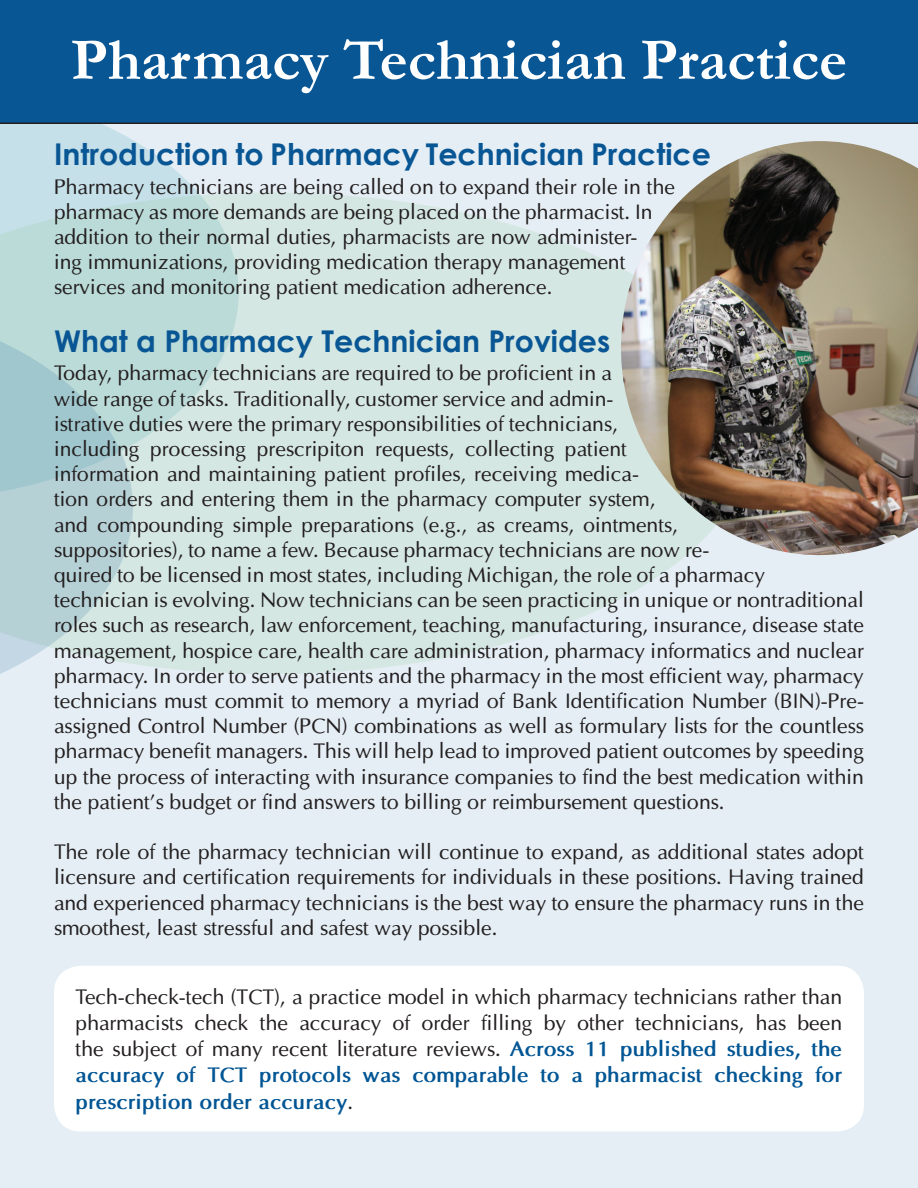
<style>
.page{position:relative;width:918px;height:1188px;background:#e4eef4}
.page>*{position:absolute;margin:0;border:0;box-sizing:border-box;transform-origin:0 0}
.t1{font:700 60px "Garamond";color:#fff}
.t2{font:700 30px "Century Gothic";color:#095695}
.t3{font:21px/25.2px "Optima";color:#231f20}
.s1{font-weight:700;color:#005594}
</style>
<div class="page">
<svg style="left:0;top:124px;width:198px;height:69px;fill:#c5e0e9"></svg>
<svg style="left:0;top:193px;width:686px;height:481px;background:#d2e6e2"></svg>
<svg style="left:0;top:301px;width:133px;height:373px;background:#b7d4d7"></svg>
<div style="left:0;top:0;width:918px;height:124px;background:#095695"></div>
<div style="left:54px;top:966px;width:810px;height:165px;background:#fff;border-radius:27px"></div>
<img style="left:621px;top:141px;width:297px;height:414px">
<h1 class="t1" style="left:71px;top:19px;width:778px">Pharmacy Technician Practice</h1>
<h2 class="t2" style="left:54px;top:131px;width:658px">Introduction to Pharmacy Technician Practice</h2>
<p class="t3" style="left:54px;top:174px;width:623px">Pharmacy technicians are being called on to expand their role in the pharmacy as more demands are being placed on the pharmacist. In addition to their normal duties, pharmacists are now administer-<br>ing immunizations, providing medication therapy management services and monitoring patient medication adherence.</p>
<h2 class="t2" style="left:54px;top:318px;width:558px">What a Pharmacy Technician Provides</h2>
<p class="t3" style="left:54px;top:361px;width:812px">Today, pharmacy technicians are required to be proficient in a<br>wide range of tasks. Traditionally, customer service and admin-<br>istrative duties were the primary responsibilities of technicians,<br>including processing prescripiton requests, collecting patient<br>information and maintaining patient profiles, receiving medica-<br>tion orders and entering them in the pharmacy computer system,<br>and compounding simple preparations (e.g., as creams, ointments,<br>suppositories), to name a few. Because pharmacy technicians are now re-<br>quired to be licensed in most states, including Michigan, the role of a pharmacy technician is evolving. Now technicians can be seen practicing in unique or nontraditional roles such as research, law enforcement, teaching, manufacturing, insurance, disease state management, hospice care, health care administration, pharmacy informatics and nuclear pharmacy. In order to serve patients and the pharmacy in the most efficient way, pharmacy technicians must commit to memory a myriad of Bank Identification Number (BIN)-Pre&shy;assigned Control Number (PCN) combinations as well as formulary lists for the countless pharmacy benefit managers. This will help lead to improved patient outcomes by speeding up the process of interacting with insurance companies to find the best medication within the patient’s budget or find answers to billing or reimbursement questions.</p>
<p class="t3" style="left:54px;top:839px;width:812px;text-align:justify">The role of the pharmacy technician will continue to expand, as additional states adopt licensure and certification requirements for individuals in these positions. Having trained and experienced pharmacy technicians is the best way to ensure the pharmacy runs in the smoothest, least stressful and safest way possible.</p>
<p class="t3" style="left:76px;top:983px;width:768px;line-height:26.2px;text-align:justify">Tech-check-tech (TCT), a practice model in which pharmacy technicians rather than pharmacists check the accuracy of order filling by other technicians, has been the subject of many recent literature reviews. <span class="s1">Across 11 published studies, the accuracy of TCT protocols was comparable to a pharmacist checking for prescription order accuracy</span>.</p>
</div>
